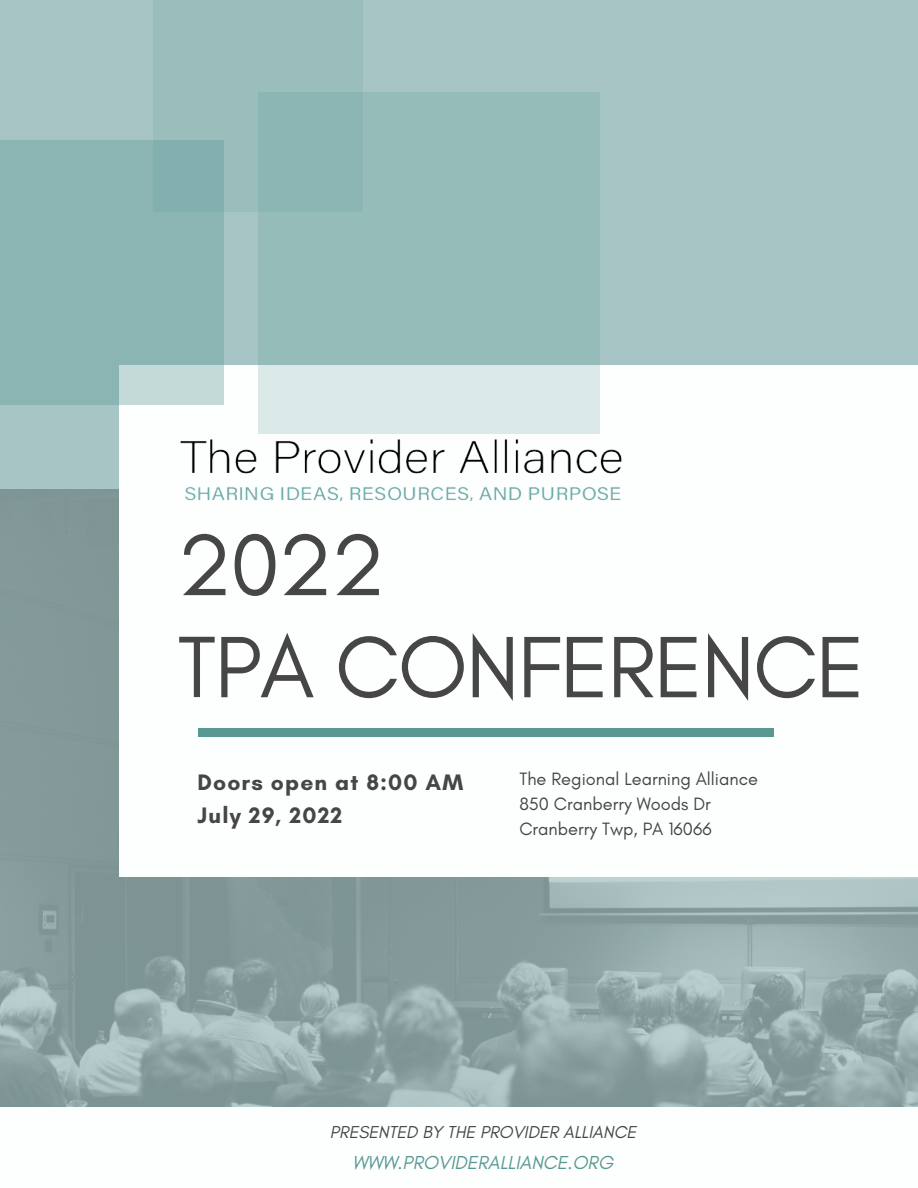
<style>
.page{position:relative;width:918px;height:1188px;background:#a6c5c4}
.page>*{position:absolute;margin:0;border:0;box-sizing:border-box;transform-origin:0 0}
.t1{font:88.65px/102.1px "Glacial Indifference";letter-spacing:-.02em;color:#464646}
.t2{font:700 22.8px/32.7px "Glacial Indifference";letter-spacing:.05em;color:#464646}
.t3{font:italic 19.2px "Glacial Indifference";color:#579893}
.t4{font:18.15px/24.8px "Glacial Indifference";color:#464646}
.t5{font:italic 17.55px "Glacial Indifference";color:#464646}
</style>
<div class="page">
<img style="left:0;top:489px;width:918px;height:618px">
<div style="left:119px;top:366px;width:799px;height:511px;background:#fdfefe"></div>
<svg style="left:258px;top:92px;width:342px;height:323px;fill:#96bcba"></svg>
<svg style="left:0;top:140px;width:224px;height:264px;background:#8eb7b5"></svg>
<div style="left:153px;top:0;width:210px;height:211px;background:linear-gradient(to bottom,#9ec0be,#89b4b2)"></div>
<div style="left:198px;top:728px;width:576px;height:8px;background:#579893"></div>
<img style="left:180px;top:415px;width:442px;height:86px">
<div style="left:0;top:1107px;width:918px;height:81px;background:#fdfefe"></div>
<h1 class="t1" style="left:177px;top:513px;width:689px">2022<br>TPA CONFERENCE</h1>
<p class="t2" style="left:198px;top:766px;width:267px">Doors open at 8:00 AM<br>July 29, 2022</p>
<p class="t4" style="left:519px;top:767px;width:240px">The Regional Learning Alliance<br>850 Cranberry Woods Dr<br>Cranberry Twp, PA 16066</p>
<p class="t5" style="left:330px;top:1121px;width:308px">PRESENTED BY THE PROVIDER ALLIANCE</p>
<p class="t3" style="left:353px;top:1151px;width:262px">WWW.PROVIDERALLIANCE.ORG</p>
</div>
